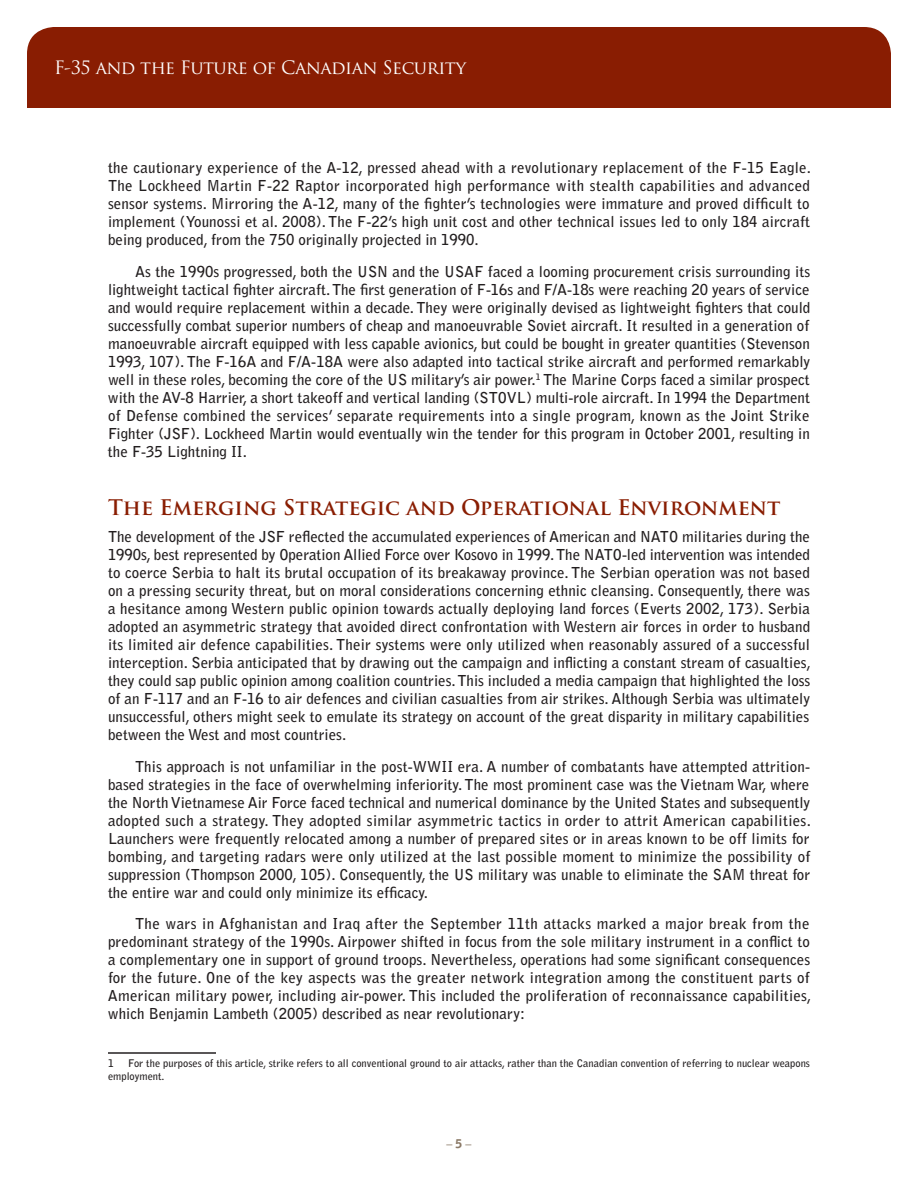
<style>
.page{position:relative;width:918px;height:1188px;background:#fff}
.page>*{position:absolute;margin:0;border:0;box-sizing:border-box;transform-origin:0 0}
.t1{font:700 21px "Trajan Pro";color:#891d02}
.t2{font:18px "Trajan Pro";letter-spacing:-.025em;color:#fff}
.t3{font:700 15px/18px "Bell Gothic Std";letter-spacing:.005em;color:#231f20;text-align:justify}
.t4{font:700 12px "Bell Gothic Std";color:#8a7966}
.t5{font:700 10.5px/13.5px "Bell Gothic Std";color:#231f20}
.s1{font-weight:900}
</style>
<div class="page">
<div style="left:27px;top:27px;width:864px;height:81px;background:#891d02"></div>
<hr style="left:108px;top:1052px;width:108px;height:2px;background:#231f20">
<p class="t2" style="left:54px;top:56px;width:414px">F-35 and the Future of Canadian Security</p>
<p class="t3" style="left:108px;top:159px;width:704px">the cautionary experience of the A-12, pressed ahead with a revolutionary replacement of the F-15 Eagle.<br>The Lockheed Martin F-22 Raptor incorporated high performance with stealth capabilities and advanced sensor systems. Mirroring the A-12, many of the fighter’s technologies were immature and proved difficult to implement (Younossi et al. 2008). The F-22’s high unit cost and other technical issues led to only 184 aircraft being produced, from the 750 originally projected in 1990.</p>
<p class="t3" style="left:108px;top:262px;width:704px;text-indent:27px">As the 1990s progressed, both the USN and the USAF faced a looming procurement crisis surrounding its lightweight tactical fighter aircraft. The first generation of F-16s and F/A-18s were reaching 20 years of service and would require replacement within a decade. They were originally devised as lightweight fighters that could successfully combat superior numbers of cheap and manoeuvrable Soviet aircraft. It resulted in a generation of manoeuvrable aircraft equipped with less capable avionics, but could be bought in greater quantities (Stevenson 1993, 107). The F-16A and F/A-18A were also adapted into tactical strike aircraft and performed remarkably well in these roles, becoming the core of the US military’s air power.<sup>1</sup> The Marine Corps faced a similar prospect with the AV-8 Harrier, a short takeoff and vertical landing (STOVL) multi-role aircraft. In 1994 the Department of Defense combined the services’ separate requirements into a single program, known as the Joint Strike Fighter (JSF). Lockheed Martin would eventually win the tender for this program in October 2001, resulting in the F-35 Lightning II.</p>
<h1 class="t1" style="left:108px;top:495px;width:674px">The Emerging Strategic and Operational Environment</h1>
<p class="t3" style="left:108px;top:528px;width:704px">The development of the JSF reflected the accumulated experiences of American and NATO militaries during the 1990s, best represented by Operation Allied Force over Kosovo in 1999.The NATO-led intervention was intended to coerce Serbia to halt its brutal occupation of its breakaway province. The Serbian operation was not based on a pressing security threat, but on moral considerations concerning ethnic cleansing. Consequently, there was a hesitance among Western public opinion towards actually deploying land forces (Everts 2002, 173). Serbia adopted an asymmetric strategy that avoided direct confrontation with Western air forces in order to husband its limited air defence capabilities. Their systems were only utilized when reasonably assured of a successful interception. Serbia anticipated that by drawing out the campaign and inflicting a constant stream of casualties, they could sap public opinion among coalition countries. This included a media campaign that highlighted the loss of an F-117 and an F-16 to air defences and civilian casualties from air strikes. Although Serbia was ultimately unsuccessful, others might seek to emulate its strategy on account of the great disparity in military capabilities between the West and most countries.</p>
<p class="t3" style="left:108px;top:757px;width:704px;text-indent:27px">This approach is not unfamiliar in the post-WWII era. A number of combatants have attempted attrition&shy;based strategies in the face of overwhelming inferiority. The most prominent case was the Vietnam War, where the North Vietnamese Air Force faced technical and numerical dominance by the United States and subsequently adopted such a strategy. They adopted similar asymmetric tactics in order to attrit American capabilities.<br>Launchers were frequently relocated among a number of prepared sites or in areas known to be off limits for bombing, and targeting radars were only utilized at the last possible moment to minimize the possibility of suppression (Thompson 2000, 105). Consequently, the US military was unable to eliminate the SAM threat for the entire war and could only minimize its efficacy.</p>
<p class="t3" style="left:108px;top:915px;width:705px;text-align:left;text-indent:27px">The wars in Afghanistan and Iraq after the September 11th attacks marked a major break from the predominant strategy of the 1990s. Airpower shifted in focus from the sole military instrument in a conflict to a complementary one in support of ground troops. Nevertheless, operations had some significant consequences for the future. One of the key aspects was the greater network integration among the constituent parts of American military power, including air-power. This included the proliferation of reconnaissance capabilities, which Benjamin Lambeth (2005) described as near revolutionary:</p>
<p class="t5" style="left:108px;top:1056px;width:7px">1</p>
<p class="t5" style="left:108px;top:1056px;width:704px;text-indent:20px">For the purposes of this article, strike refers to all conventional ground to air attacks, rather than the Canadian convention of referring to nuclear weapons employment.</p>
<p class="t4" style="left:446px;top:1136px;width:27px">– <span class="s1">5</span> –</p>
</div>
